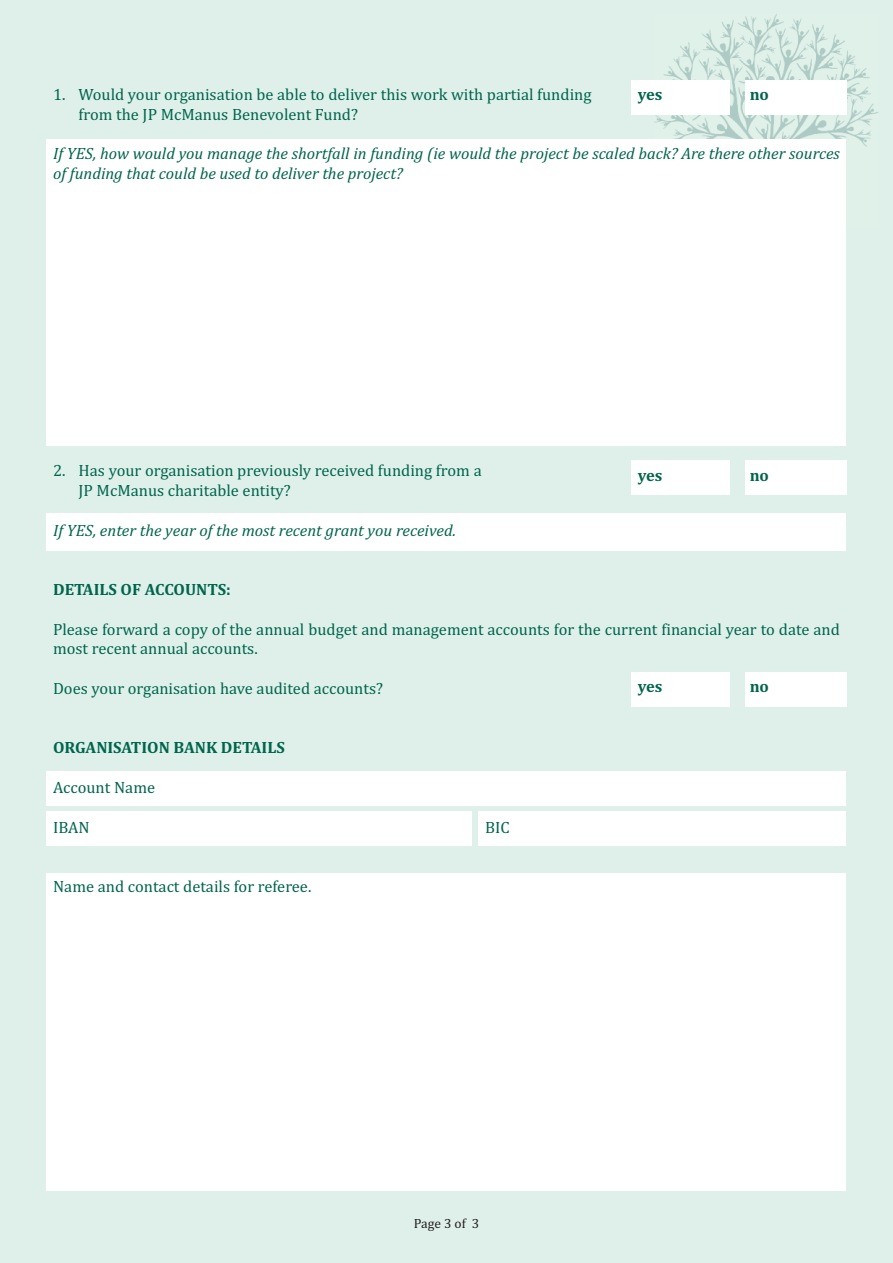
<style>
.page{position:relative;width:893px;height:1263px;background:#def0e9}
.page>*{position:absolute;margin:0;border:0;box-sizing:border-box;transform-origin:0 0}
.t1{font:16.5px/19.8px "Cambria";color:#00654d}
.t2{font:italic 16.5px/19.8px "Cambria";color:#00654d}
.t3{font:700 16.5px "Cambria";color:#00654d}
.t4{font:13.5px "Cambria";color:#231f20}
</style>
<div class="page">
<img style="left:654px;top:14px;width:224px;height:133px">
<div style="left:47px;top:771px;width:799px;height:34px;background:#fff"></div>
<div style="left:47px;top:811px;width:425px;height:34px;background:#fff"></div>
<div style="left:479px;top:811px;width:367px;height:34px;background:#fff"></div>
<div style="left:631px;top:81px;width:98px;height:34px;background:#fff"></div>
<div style="left:745px;top:81px;width:101px;height:34px;background:#fff"></div>
<div style="left:47px;top:139px;width:799px;height:306px;background:#fff"></div>
<div style="left:47px;top:513px;width:799px;height:38px;background:#fff"></div>
<div style="left:47px;top:873px;width:799px;height:318px;background:#fff"></div>
<div style="left:631px;top:461px;width:98px;height:34px;background:#fff"></div>
<div style="left:745px;top:461px;width:101px;height:34px;background:#fff"></div>
<div style="left:631px;top:672px;width:98px;height:34px;background:#fff"></div>
<div style="left:745px;top:672px;width:101px;height:34px;background:#fff"></div>
<p class="t1" style="left:79px;top:84px;width:515px;text-indent:-26px">1. Would your organisation be able to deliver this work with partial funding from the JP McManus Benevolent Fund?</p>
<p class="t2" style="left:53px;top:144px;width:788px">If YES, how would you manage the shortfall in funding (ie would the project be scaled back? Are there other sources of funding that could be used to deliver the project?</p>
<p class="t3" style="left:638px;top:85px;width:26px">yes</p>
<p class="t3" style="left:750px;top:85px;width:21px">no</p>
<p class="t1" style="left:79px;top:461px;width:405px;text-indent:-26px">2. Has your organisation previously received funding from a<br>JP McManus charitable entity?</p>
<p class="t2" style="left:53px;top:520px;width:404px">If YES, enter the year of the most recent grant you received.</p>
<p class="t3" style="left:638px;top:465px;width:26px">yes</p>
<p class="t3" style="left:750px;top:465px;width:21px">no</p>
<p class="t3" style="left:53px;top:580px;width:179px">DETAILS OF ACCOUNTS:</p>
<p class="t1" style="left:53px;top:619px;width:788px">Please forward a copy of the annual budget and management accounts for the current financial year to date and most recent annual accounts.</p>
<p class="t1" style="left:53px;top:678px;width:332px">Does your organisation have audited accounts?</p>
<p class="t3" style="left:638px;top:677px;width:26px">yes</p>
<p class="t3" style="left:750px;top:677px;width:21px">no</p>
<p class="t3" style="left:53px;top:738px;width:233px">ORGANISATION BANK DETAILS</p>
<p class="t1" style="left:53px;top:777px;width:104px">Account Name</p>
<p class="t1" style="left:53px;top:817px;width:38px">IBAN</p>
<p class="t1" style="left:485px;top:817px;width:26px">BIC</p>
<p class="t1" style="left:53px;top:876px;width:260px">Name and contact details for referee.</p>
<p class="t4" style="left:414px;top:1216px;width:67px">Page 3 of 3</p>
</div>
